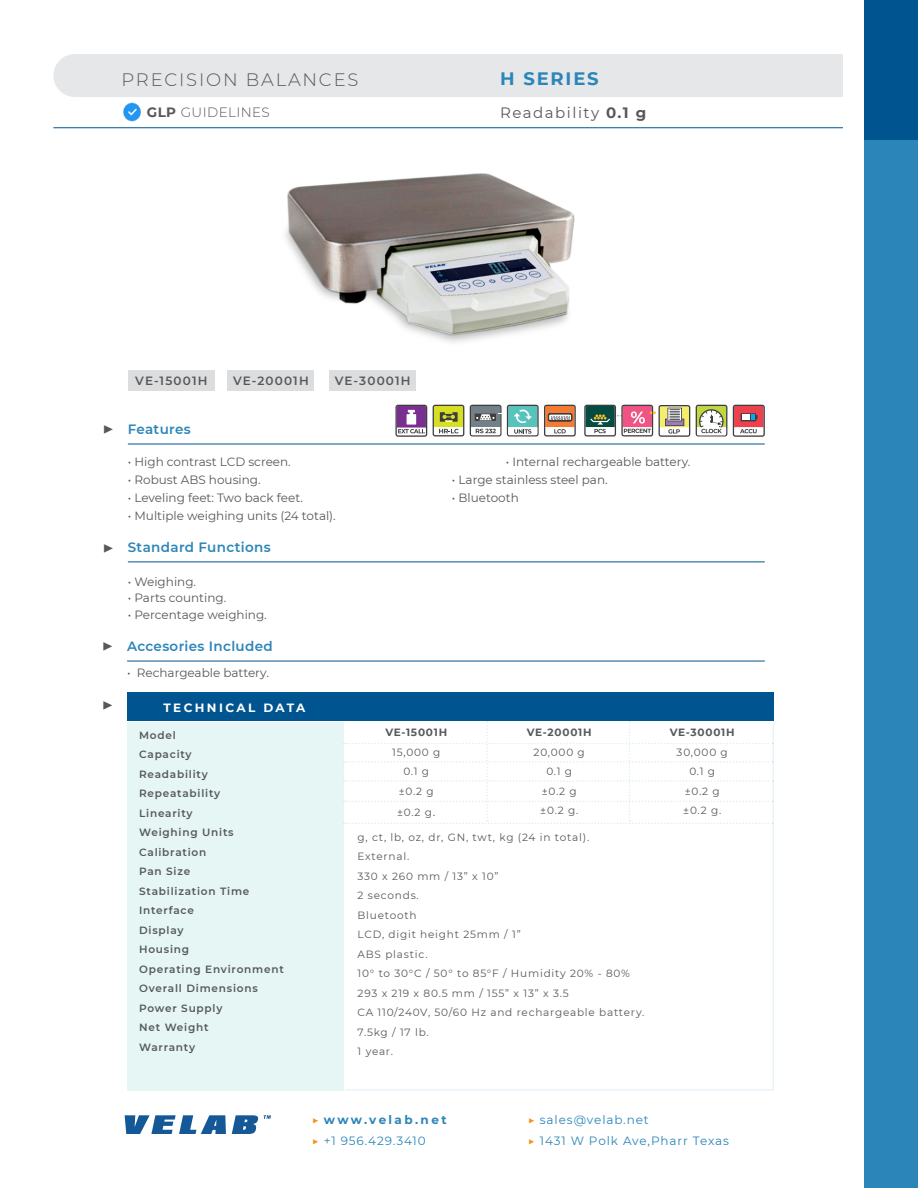
<style>
.page{position:relative;width:918px;height:1188px;background:#fff}
.page>*{position:absolute;margin:0;border:0;box-sizing:border-box;transform-origin:0 0}
.t1{font:300 18px "Montserrat";letter-spacing:.1em;color:#57585a}
.t2{font:700 18px "Montserrat";letter-spacing:.1em;color:#2b85b9}
.t3{font:18px "Minion Pro";color:#57585a}
.t4{font:15px "Montserrat";letter-spacing:.1em;color:#57585a}
.t5{font:600 13.5px "Montserrat";letter-spacing:.025em;color:#2b85b9}
.t6{font:300 13.5px "Montserrat";letter-spacing:.03em;color:#57585a}
.t7{font:12px "Montserrat";color:#57585a}
.t8{font:12px "Montserrat";letter-spacing:.075em;color:#2b85b9}
.t9{font:600 12px "Montserrat";letter-spacing:.1em;color:#57585a}
.t10{font:700 12px "Montserrat";letter-spacing:.2em;color:#2b85b9}
.t11{font:700 12px "Montserrat";letter-spacing:.2em;color:#fff}
.t12{font:10.5px "Montserrat";letter-spacing:.075em;color:#57585a}
.t13{font:600 10.5px "Montserrat";letter-spacing:.075em;color:#57585a}
.t14{font:700 10.5px "Montserrat";letter-spacing:.075em;color:#57585a}
.s1{font-weight:700}
.s2{font-size:12px}
.s3{font-weight:400;color:#f7931d}
.s4{color:#f7931d}
</style>
<div class="page">
<div style="left:53px;top:54px;width:809px;height:43px;background:#e6e7e9;border-radius:22px"></div>
<hr style="left:54px;top:127px;width:810px;height:1px;background:#00548f">
<div style="left:864px;top:140px;width:54px;height:1048px;background:#2b85b9"></div>
<div style="left:864px;top:0;width:54px;height:140px;background:#00548f"></div>
<div style="left:844px;top:1px;width:20px;height:1186px;background:#fff"></div>
<svg style="left:125px;top:1115px;width:101px;height:19px"></svg>
<svg style="left:232px;top:1115px;width:26px;height:19px"></svg>
<svg style="left:264px;top:1115px;width:7px;height:4px"></svg>
<img style="left:123px;top:103px;width:18px;height:18px">
<div style="left:128px;top:370px;width:87px;height:21px;background:#dcdddf"></div>
<div style="left:227px;top:370px;width:87px;height:21px;background:#dcdddf"></div>
<div style="left:329px;top:370px;width:87px;height:21px;background:#dcdddf"></div>
<hr style="left:127px;top:661px;width:637px;height:1px;background:#00548f">
<hr style="left:128px;top:562px;width:636px;height:1px;background:#00548f">
<hr style="left:128px;top:444px;width:636px;height:1px;background:#00548f">
<svg style="left:395px;top:405px;width:32px;height:32px"></svg>
<svg style="left:433px;top:405px;width:31px;height:31px"></svg>
<svg style="left:470px;top:405px;width:106px;height:31px"></svg>
<svg style="left:584px;top:405px;width:106px;height:32px"></svg>
<svg style="left:696px;top:405px;width:31px;height:31px"></svg>
<svg style="left:733px;top:405px;width:32px;height:32px"></svg>
<div style="left:127px;top:722px;width:217px;height:369px;background:#e5f6f5"></div>
<svg style="left:345px;top:722px;width:429px;height:369px"></svg>
<div style="left:127px;top:693px;width:647px;height:28px;background:#00548f"></div>
<svg style="left:344px;top:721px;width:429px;height:103px"></svg>
<img style="left:285px;top:173px;width:290px;height:170px">
<p class="t1" style="left:121px;top:67px;width:239px">PRECISION BALANCES</p>
<p class="t2" style="left:500px;top:66px;width:100px">H SERIES</p>
<p class="t4" style="left:500px;top:102px;width:148px">Readability <span class="s1">0.1 g</span></p>
<p class="t6" style="left:147px;top:103px;width:124px"><span class="s1">GLP</span> GUIDELINES</p>
<p class="t9" style="left:135px;top:372px;width:74px">VE-15001H</p>
<p class="t9" style="left:233px;top:372px;width:77px">VE-20001H</p>
<p class="t9" style="left:335px;top:372px;width:77px">VE-30001H</p>
<p class="t3" style="left:103px;top:416px;width:12px">▶</p>
<p class="t5" style="left:128px;top:419px;width:64px">Features</p>
<p class="t7" style="left:128px;top:453px;width:165px">• High contrast LCD screen.</p>
<p class="t7" style="left:506px;top:453px;width:186px">• Internal rechargeable battery.</p>
<p class="t7" style="left:128px;top:471px;width:134px">• Robust ABS housing.</p>
<p class="t7" style="left:452px;top:471px;width:157px">• Large stainless steel pan.</p>
<p class="t7" style="left:128px;top:489px;width:177px">• Leveling feet: Two back feet.</p>
<p class="t7" style="left:452px;top:489px;width:68px">• Bluetooth</p>
<p class="t7" style="left:128px;top:507px;width:209px">• Multiple weighing units (24 total).</p>
<p class="t3" style="left:103px;top:535px;width:12px">▶</p>
<p class="t5" style="left:128px;top:537px;width:144px">Standard Functions</p>
<p class="t7" style="left:128px;top:573px;width:70px">• Weighing.</p>
<p class="t7" style="left:128px;top:590px;width:100px">• Parts counting.</p>
<p class="t7" style="left:128px;top:606px;width:141px">• Percentage weighing.</p>
<p class="t3" style="left:102px;top:633px;width:12px">▶</p>
<p class="t5" style="left:127px;top:636px;width:147px">Accesories Included</p>
<p class="t7" style="left:127px;top:664px;width:143px">• Rechargeable battery.</p>
<p class="t3" style="left:102px;top:693px;width:12px">▶</p>
<p class="t11" style="left:163px;top:699px;width:143px">TECHNICAL DATA</p>
<p class="t13" style="left:139px;top:728px;width:38px">Model</p>
<p class="t13" style="left:139px;top:747px;width:54px">Capacity</p>
<p class="t13" style="left:139px;top:767px;width:70px">Readability</p>
<p class="t13" style="left:139px;top:786px;width:83px">Repeatability</p>
<p class="t13" style="left:139px;top:806px;width:55px">Linearity</p>
<p class="t13" style="left:139px;top:825px;width:96px">Weighing Units</p>
<p class="t13" style="left:139px;top:845px;width:69px">Calibration</p>
<p class="t13" style="left:139px;top:864px;width:53px">Pan Size</p>
<p class="t13" style="left:139px;top:884px;width:112px">Stabilization Time</p>
<p class="t13" style="left:139px;top:903px;width:56px">Interface</p>
<p class="t13" style="left:139px;top:923px;width:46px">Display</p>
<p class="t13" style="left:139px;top:942px;width:52px">Housing</p>
<p class="t13" style="left:139px;top:962px;width:146px">Operating Environment</p>
<p class="t13" style="left:139px;top:981px;width:120px">Overall Dimensions</p>
<p class="t13" style="left:139px;top:1001px;width:85px">Power Supply</p>
<p class="t13" style="left:139px;top:1020px;width:71px">Net Weight</p>
<p class="t13" style="left:139px;top:1040px;width:57px">Warranty</p>
<p class="t14" style="left:385px;top:725px;width:63px">VE-15001H</p>
<p class="t12" style="left:392px;top:745px;width:50px">15,000 g</p>
<p class="t12" style="left:403px;top:764px;width:27px">0.1 g</p>
<p class="t12" style="left:399px;top:784px;width:37px">±0.2 g</p>
<p class="t12" style="left:397px;top:805px;width:40px">±0.2 g<span class="s2">.</span></p>
<p class="t14" style="left:527px;top:725px;width:66px">VE-20001H</p>
<p class="t12" style="left:534px;top:745px;width:53px">20,000 g</p>
<p class="t12" style="left:546px;top:764px;width:27px">0.1 g</p>
<p class="t12" style="left:542px;top:784px;width:37px">±0.2 g</p>
<p class="t12" style="left:540px;top:803px;width:40px">±0.2 g.</p>
<p class="t12" style="left:358px;top:830px;width:233px">g, ct, lb, oz, dr, GN, twt, kg (24 in total).</p>
<p class="t12" style="left:358px;top:849px;width:53px">External.</p>
<p class="t12" style="left:358px;top:869px;width:142px">330 x 260 mm / 13” x 10”</p>
<p class="t12" style="left:358px;top:888px;width:63px">2 seconds.</p>
<p class="t12" style="left:358px;top:908px;width:61px">Bluetooth</p>
<p class="t12" style="left:358px;top:927px;width:165px">LCD, digit height 25mm / 1”</p>
<p class="t12" style="left:358px;top:947px;width:72px">ABS plastic.</p>
<p class="t12" style="left:358px;top:966px;width:274px">10° to 30°C / 50° to 85°F / Humidity 20% - 80%</p>
<p class="t12" style="left:358px;top:986px;width:213px">293 x 219 x 80.5 mm / 155” x 13” x 3.5</p>
<p class="t12" style="left:358px;top:1005px;width:288px">CA 110/240V, 50/60 Hz and rechargeable battery.</p>
<p class="t12" style="left:358px;top:1025px;width:73px">7.5kg / 17 lb.</p>
<p class="t12" style="left:358px;top:1044px;width:37px">1 year.</p>
<p class="t14" style="left:670px;top:725px;width:66px">VE-30001H</p>
<p class="t12" style="left:677px;top:745px;width:53px">30,000 g</p>
<p class="t12" style="left:689px;top:764px;width:27px">0.1 g</p>
<p class="t12" style="left:685px;top:784px;width:37px">±0.2 g</p>
<p class="t12" style="left:683px;top:803px;width:40px">±0.2 g.</p>
<p class="t10" style="left:312px;top:1111px;width:136px"><span class="s3">▶</span> www.velab.net</p>
<p class="t8" style="left:528px;top:1111px;width:123px"><span class="s4">▶</span> sales@velab.net</p>
<p class="t8" style="left:312px;top:1132px;width:116px"><span class="s4">▶</span> +1 956.429.3410</p>
<p class="t8" style="left:528px;top:1132px;width:203px"><span class="s4">▶</span> 1431 W Polk Ave,Pharr Texas</p>
</div>
